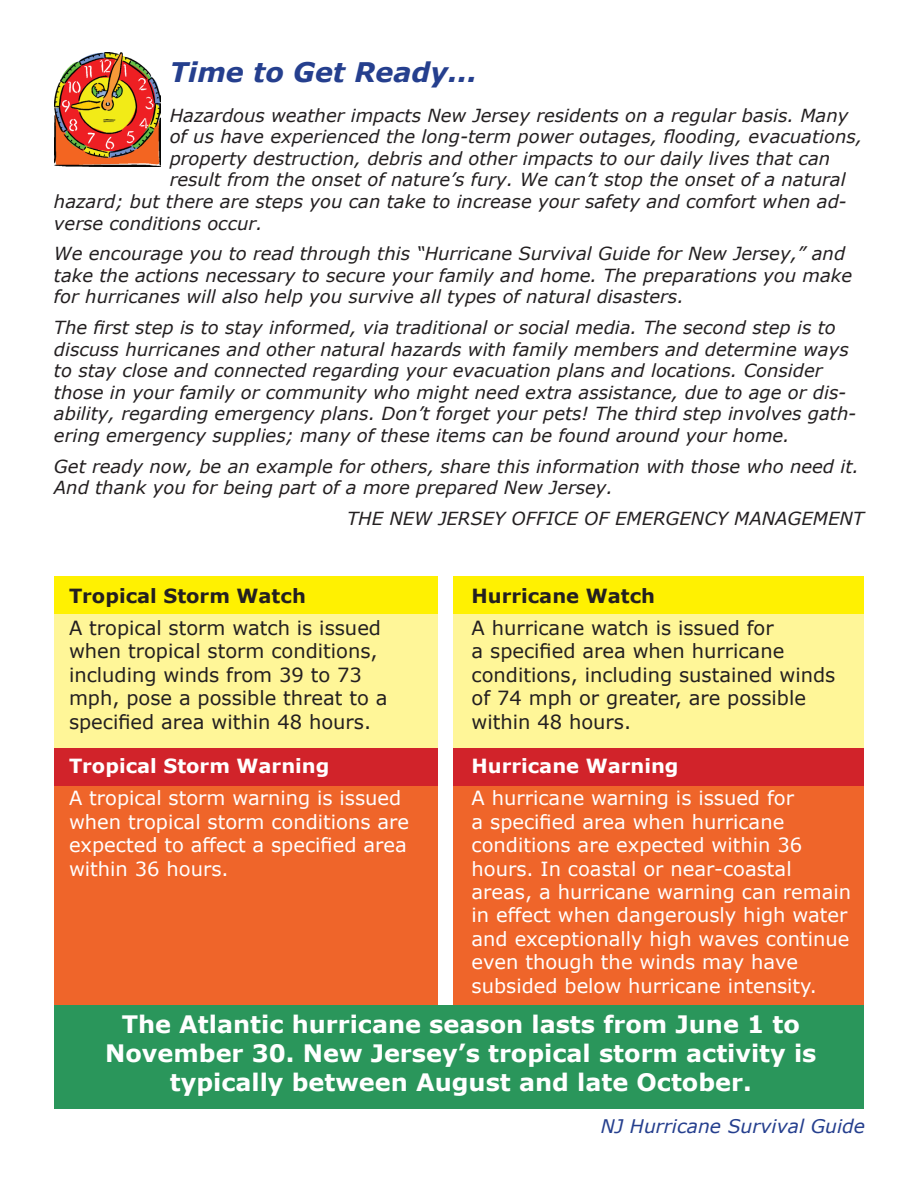
<style>
.page{position:relative;width:918px;height:1188px;background:#fff}
.page>*{position:absolute;margin:0;border:0;box-sizing:border-box;transform-origin:0 0}
.t1{font:italic 700 27px "Verdana";color:#253f8e}
.t2{font:700 24px/28.8px "Verdana";color:#fff;text-align:center}
.t3{font:19.5px/23.4px "Verdana";color:#fff}
.t4{font:19.5px/23.4px "Verdana";color:#231f20}
.t5{font:700 19.5px "Verdana";color:#fff}
.t6{font:700 19.5px "Verdana";color:#231f20}
.t7{font:italic 18.75px "Verdana";color:#253f8e}
.t8{font:italic 18px/21.6px "Verdana";color:#231f20}
</style>
<div class="page">
<div style="left:54px;top:746px;width:810px;height:265px;background:#ef652a"></div>
<div style="left:54px;top:578px;width:810px;height:169px;background:#fff698"></div>
<div style="left:54px;top:1005px;width:810px;height:103px;background:#2a965b"></div>
<div style="left:54px;top:576px;width:810px;height:37px;background:#fff101"></div>
<div style="left:54px;top:748px;width:810px;height:38px;background:#d1232a"></div>
<img style="left:54px;top:52px;width:106px;height:115px">
<div style="left:438px;top:568px;width:14px;height:437px;background:#fff"></div>
<h1 class="t1" style="left:170px;top:53px;width:309px">Time to Get Ready...</h1>
<p class="t8" style="left:170px;top:104px;width:680px">Hazardous weather impacts New Jersey residents on a regular basis. Many</p>
<p class="t8" style="left:170px;top:126px;width:694px">of us have experienced the long-term power outages, flooding, evacuations,</p>
<p class="t8" style="left:170px;top:147px;width:662px">property destruction, debris and other impacts to our daily lives that can</p>
<p class="t8" style="left:170px;top:169px;width:677px">result from the onset of nature’s fury. We can’t stop the onset of a natural</p>
<p class="t8" style="left:54px;top:191px;width:794px">hazard; but there are steps you can take to increase your safety and comfort when ad-</p>
<p class="t8" style="left:54px;top:212px;width:210px">verse conditions occur.</p>
<p class="t8" style="left:54px;top:243px;width:800px">We encourage you to read through this “Hurricane Survival Guide for New Jersey,” and take the actions necessary to secure your family and home. The preparations you make for hurricanes will also help you survive all types of natural disasters.</p>
<p class="t8" style="left:54px;top:317px;width:804px">The first step is to stay informed, via traditional or social media. The second step is to discuss hurricanes and other natural hazards with family members and determine ways to stay close and connected regarding your evacuation plans and locations. Consider those in your family or community who might need extra assistance, due to age or dis&shy;ability, regarding emergency plans. Don’t forget your pets! The third step involves gath&shy;ering emergency supplies; many of these items can be found around your home.</p>
<p class="t8" style="left:54px;top:455px;width:807px">Get ready now, be an example for others, share this information with those who need it.<br>And thank you for being part of a more prepared New Jersey.</p>
<p class="t8" style="left:347px;top:507px;width:518px">THE NEW JERSEY OFFICE OF EMERGENCY MANAGEMENT</p>
<p class="t6" style="left:69px;top:582px;width:238px">Tropical Storm Watch</p>
<p class="t4" style="left:69px;top:616px;width:320px">A tropical storm watch is issued when tropical storm conditions, including winds from 39 to 73 mph, pose a possible threat to a specified area within 48 hours.</p>
<p class="t5" style="left:69px;top:752px;width:262px">Tropical Storm Warning</p>
<p class="t3" style="left:69px;top:786px;width:342px">A tropical storm warning is issued when tropical storm conditions are expected to affect a specified area within 36 hours.</p>
<p class="t6" style="left:472px;top:582px;width:185px">Hurricane Watch</p>
<p class="t4" style="left:472px;top:616px;width:365px">A hurricane watch is issued for<br>a specified area when hurricane conditions, including sustained winds of 74 mph or greater, are possible within 48 hours.</p>
<p class="t5" style="left:472px;top:752px;width:209px">Hurricane Warning</p>
<p class="t3" style="left:472px;top:786px;width:381px">A hurricane warning is issued for<br>a specified area when hurricane conditions are expected within 36 hours. In coastal or near-coastal areas, a hurricane warning can remain in effect when dangerously high water and exceptionally high waves continue even though the winds may have subsided below hurricane intensity.</p>
<h2 class="t2" style="left:105px;top:1009px;width:713px">The Atlantic hurricane season lasts from June 1 to<br>November 30. New Jersey’s tropical storm activity is typically between August and late October.</h2>
<p class="t7" style="left:601px;top:1113px;width:266px">NJ Hurricane Survival Guide</p>
</div>
